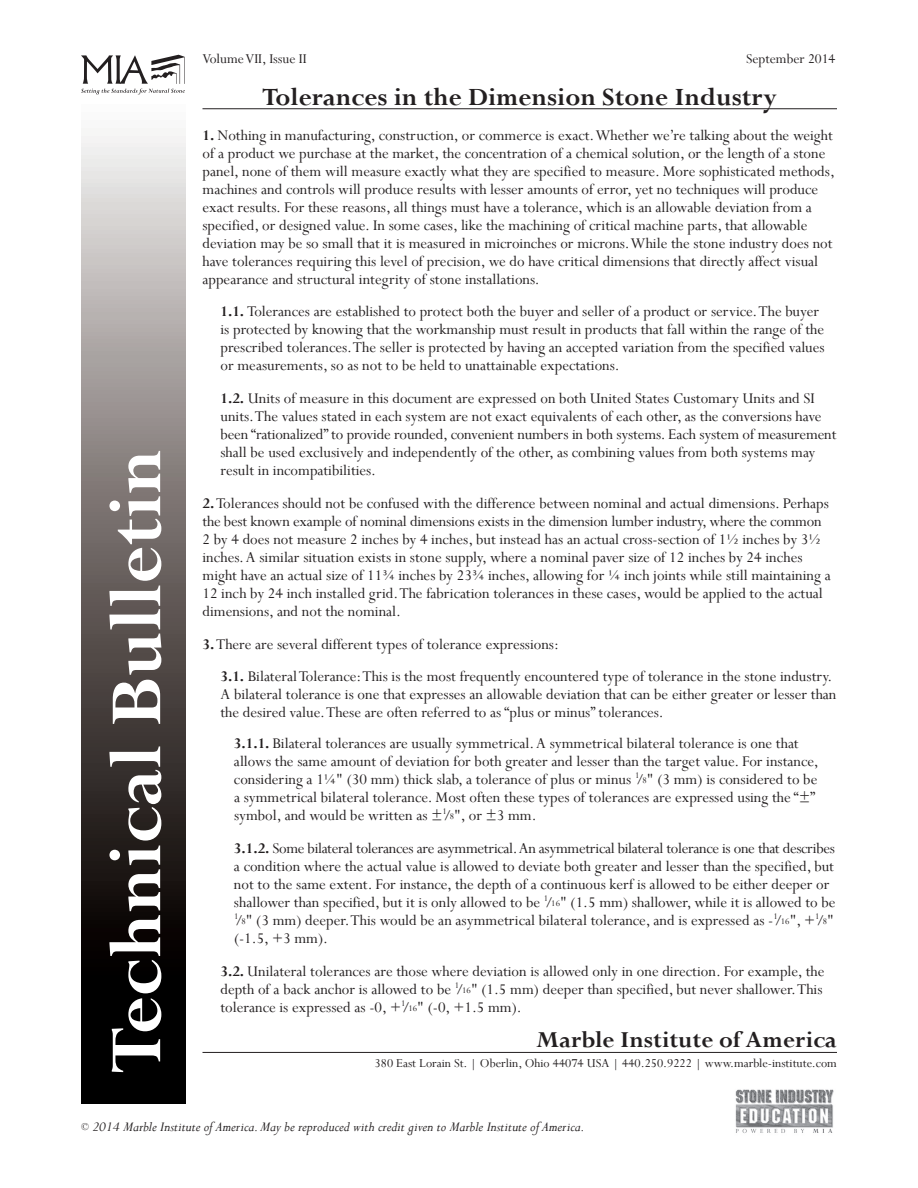
<style>
.page{position:relative;width:918px;height:1188px;background:#fff}
.page>*{position:absolute;margin:0;border:0;box-sizing:border-box;transform-origin:0 0}
.t1{font:700 81px "Perpetua";color:#fff}
.t2{font:700 27.75px "Perpetua";color:#231f20}
.t3{font:700 25.5px "Perpetua";color:#231f20}
.t4{font:16.5px/18px "Perpetua";color:#231f20}
.t5{font:italic 15px "Perpetua";color:#231f20}
.t6{font:15px "Perpetua";color:#231f20}
.t7{font:13.5px "Perpetua";color:#231f20}
.s1{font-weight:700}
.s2{font-size:9.6px}
.s3{font-style:normal;font-size:10.5px}
</style>
<div class="page">
<svg style="left:81px;top:54px;width:104px;height:40px"></svg>
<img style="left:735px;top:1089px;width:99px;height:44px">
<svg style="left:81px;top:136px;width:104px;height:968px"></svg>
<hr style="left:202px;top:108px;width:635px;height:1px;background:#231f20">
<hr style="left:202px;top:1052px;width:635px;height:1px;background:#231f20">
<h1 class="t1" style="left:86px;top:1073px;width:626px;rotate:-90deg">Technical Bulletin</h1>
<p class="t6" style="left:202px;top:50px;width:106px">Volume VII, Issue II</p>
<p class="t6" style="left:746px;top:50px;width:91px">September 2014</p>
<h2 class="t2" style="left:262px;top:79px;width:516px">Tolerances in the Dimension Stone Industry</h2>
<p class="t4" style="left:202px;top:126px;width:634px"><span class="s1">1.</span> Nothing in manufacturing, construction, or commerce is exact. Whether we’re talking about the weight of a product we purchase at the market, the concentration of a chemical solution, or the length of a stone panel, none of them will measure exactly what they are specified to measure. More sophisticated methods, machines and controls will produce results with lesser amounts of error, yet no techniques will produce exact results. For these reasons, all things must have a tolerance, which is an allowable deviation from a specified, or designed value. In some cases, like the machining of critical machine parts, that allowable deviation may be so small that it is measured in microinches or microns. While the stone industry does not have tolerances requiring this level of precision, we do have critical dimensions that directly affect visual appearance and structural integrity of stone installations.</p>
<p class="t4" style="left:221px;top:302px;width:606px"><span class="s1">1.1.</span> Tolerances are established to protect both the buyer and seller of a product or service. The buyer is protected by knowing that the workmanship must result in products that fall within the range of the prescribed tolerances. The seller is protected by having an accepted variation from the specified values or measurements, so as not to be held to unattainable expectations.</p>
<p class="t4" style="left:221px;top:389px;width:617px"><span class="s1">1.2.</span> Units of measure in this document are expressed on both United States Customary Units and SI units. The values stated in each system are not exact equivalents of each other, as the conversions have been “rationalized” to provide rounded, convenient numbers in both systems. Each system of measurement shall be used exclusively and independently of the other, as combining values from both systems may result in incompatibilities.</p>
<p class="t4" style="left:202px;top:494px;width:630px"><span class="s1">2.</span> Tolerances should not be confused with the difference between nominal and actual dimensions. Perhaps the best known example of nominal dimensions exists in the dimension lumber industry, where the common 2 by 4 does not measure 2 inches by 4 inches, but instead has an actual cross-section of 1½ inches by 3½ inches. A similar situation exists in stone supply, where a nominal paver size of 12 inches by 24 inches might have an actual size of 11¾ inches by 23¾ inches, allowing for ¼ inch joints while still maintaining a 12 inch by 24 inch installed grid. The fabrication tolerances in these cases, would be applied to the actual dimensions, and not the nominal.</p>
<p class="t4" style="left:221px;top:628px;width:613px;line-height:31.5px;text-indent:-18px"><span class="s1">3.</span> There are several different types of tolerance expressions:<br><span class="s1">3.1.</span> Bilateral Tolerance: This is the most frequently encountered type of tolerance in the stone industry.</p>
<p class="t4" style="left:221px;top:684px;width:617px">A bilateral tolerance is one that expresses an allowable deviation that can be either greater or lesser than the desired value. These are often referred to as “plus or minus” tolerances.</p>
<p class="t4" style="left:234px;top:734px;width:586px"><span class="s1">3.1.1.</span> Bilateral tolerances are usually symmetrical. A symmetrical bilateral tolerance is one that allows the same amount of deviation for both greater and lesser than the target value. For instance, considering a 1¼" (30 mm) thick slab, a tolerance of plus or minus <sup>1</sup>/<span class="s2">8</span>" (3 mm) is considered to be a symmetrical bilateral tolerance. Most often these types of tolerances are expressed using the “±” symbol, and would be written as ±<sup>1</sup>/<span class="s2">8</span>", or ±3 mm.</p>
<p class="t4" style="left:234px;top:839px;width:603px"><span class="s1">3.1.2.</span> Some bilateral tolerances are asymmetrical. An asymmetrical bilateral tolerance is one that describes a condition where the actual value is allowed to deviate both greater and lesser than the specified, but not to the same extent. For instance, the depth of a continuous kerf is allowed to be either deeper or shallower than specified, but it is only allowed to be <sup>1</sup>/<span class="s2">16</span>" (1.5 mm) shallower, while it is allowed to be <sup>1</sup>/<span class="s2">8</span>" (3 mm) deeper. This would be an asymmetrical bilateral tolerance, and is expressed as -<sup>1</sup>/<span class="s2">16</span>", +<sup>1</sup>/<span class="s2">8</span>" (-1.5, +3 mm).</p>
<p class="t4" style="left:220px;top:962px;width:606px;text-align:justify"><span class="s1">3.2.</span> Unilateral tolerances are those where deviation is allowed only in one direction. For example, the depth of a back anchor is allowed to be <sup>1</sup>/<span class="s2">16</span>" (1.5 mm) deeper than specified, but never shallower. This tolerance is expressed as -0, +<sup>1</sup>/<span class="s2">16</span>" (-0, +1.5 mm).</p>
<h3 class="t3" style="left:536px;top:1024px;width:302px">Marble Institute of America</h3>
<p class="t7" style="left:375px;top:1055px;width:464px">380 East Lorain St. | Oberlin, Ohio 44074 USA | 440.250.9222 | www.marble-institute.com</p>
<p class="t5" style="left:81px;top:1117px;width:505px"><span class="s3">©</span> 2014 Marble Institute of America. May be reproduced with credit given to Marble Institute of America.</p>
</div>
